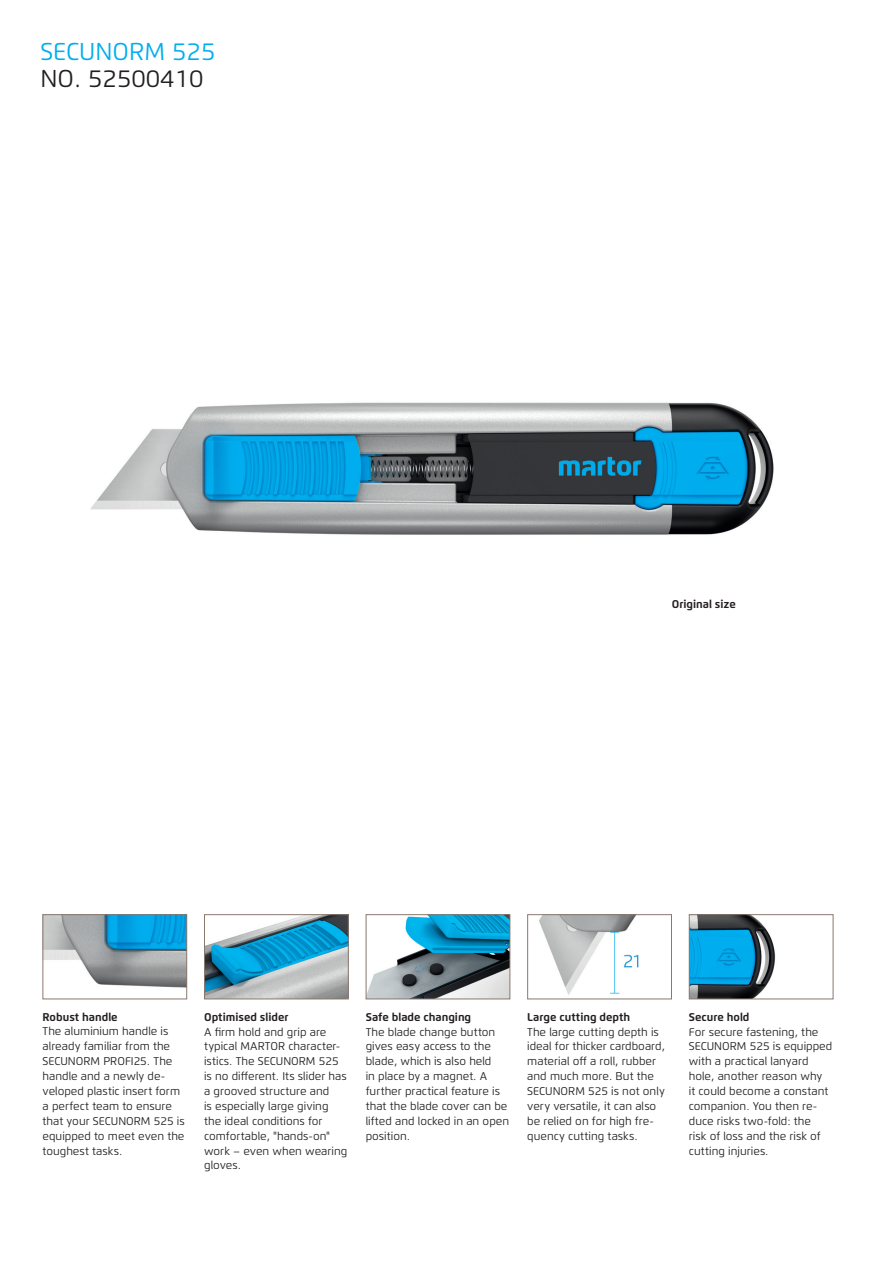
<style>
.page{position:relative;width:893px;height:1263px;background:#fff}
.page>*{position:absolute;margin:0;border:0;box-sizing:border-box;transform-origin:0 0}
.t1{font:24.3px "Flexo";color:#00aeef}
.t2{font:24.3px "Flexo";color:#231f20}
.t3{font:11.25px/14.9px "Flexo";color:#231f20}
.t4{font:700 11.25px "Flexo";color:#231f20}
</style>
<div class="page">
<img style="left:90px;top:402px;width:684px;height:133px">
<img style="left:45px;top:916px;width:140px;height:72px">
<div style="left:43px;top:914px;width:144px;height:85px;border:1px solid #89786e"></div>
<img style="left:206px;top:916px;width:141px;height:81px">
<div style="left:204px;top:914px;width:145px;height:85px;border:1px solid #89786e"></div>
<img style="left:368px;top:916px;width:140px;height:81px">
<div style="left:366px;top:914px;width:144px;height:85px;border:1px solid #89786e"></div>
<img style="left:539px;top:916px;width:100px;height:79px">
<div style="left:527px;top:914px;width:145px;height:85px;border:1px solid #89786e"></div>
<img style="left:691px;top:916px;width:85px;height:81px">
<div style="left:689px;top:914px;width:144px;height:85px;border:1px solid #89786e"></div>
<h1 class="t1" style="left:40px;top:36px;width:177px">SECUNORM 525</h1>
<h1 class="t2" style="left:40px;top:64px;width:165px">NO. 52500410</h1>
<p class="t4" style="left:672px;top:597px;width:65px">Original size</p>
<p class="t4" style="left:43px;top:1010px;width:77px">Robust handle</p>
<p class="t3" style="left:43px;top:1024px;width:144px">The aluminium handle is already familiar from the<br>SECUNORM PROFI25. The handle and a newly de&shy;veloped plastic insert form a perfect team to ensure that your SECUNORM 525 is equipped to meet even the toughest tasks.</p>
<p class="t4" style="left:204px;top:1010px;width:86px">Optimised slider</p>
<p class="t3" style="left:204px;top:1024px;width:145px">A firm hold and grip are typical MARTOR character&shy;istics. The SECUNORM 525 is no different. Its slider has a grooved structure and<br>is especially large giving the ideal conditions for comfortable, "hands-on" work – even when wearing gloves.</p>
<p class="t4" style="left:366px;top:1010px;width:107px">Safe blade changing</p>
<p class="t3" style="left:366px;top:1024px;width:145px">The blade change button gives easy access to the blade, which is also held<br>in place by a magnet. A further practical feature is that the blade cover can be lifted and locked in an open position.</p>
<p class="t4" style="left:527px;top:1010px;width:104px">Large cutting depth</p>
<p class="t3" style="left:527px;top:1024px;width:139px">The large cutting depth is ideal for thicker cardboard, material off a roll, rubber and much more. But the<br>SECUNORM 525 is not only very versatile, it can also be relied on for high fre&shy;quency cutting tasks.</p>
<p class="t4" style="left:689px;top:1010px;width:62px">Secure hold</p>
<p class="t3" style="left:689px;top:1024px;width:145px">For secure fastening, the<br>SECUNORM 525 is equipped with a practical lanyard hole, another reason why<br>it could become a constant companion. You then re&shy;duce risks two-fold: the<br>risk of loss and the risk of cutting injuries.</p>
</div>
